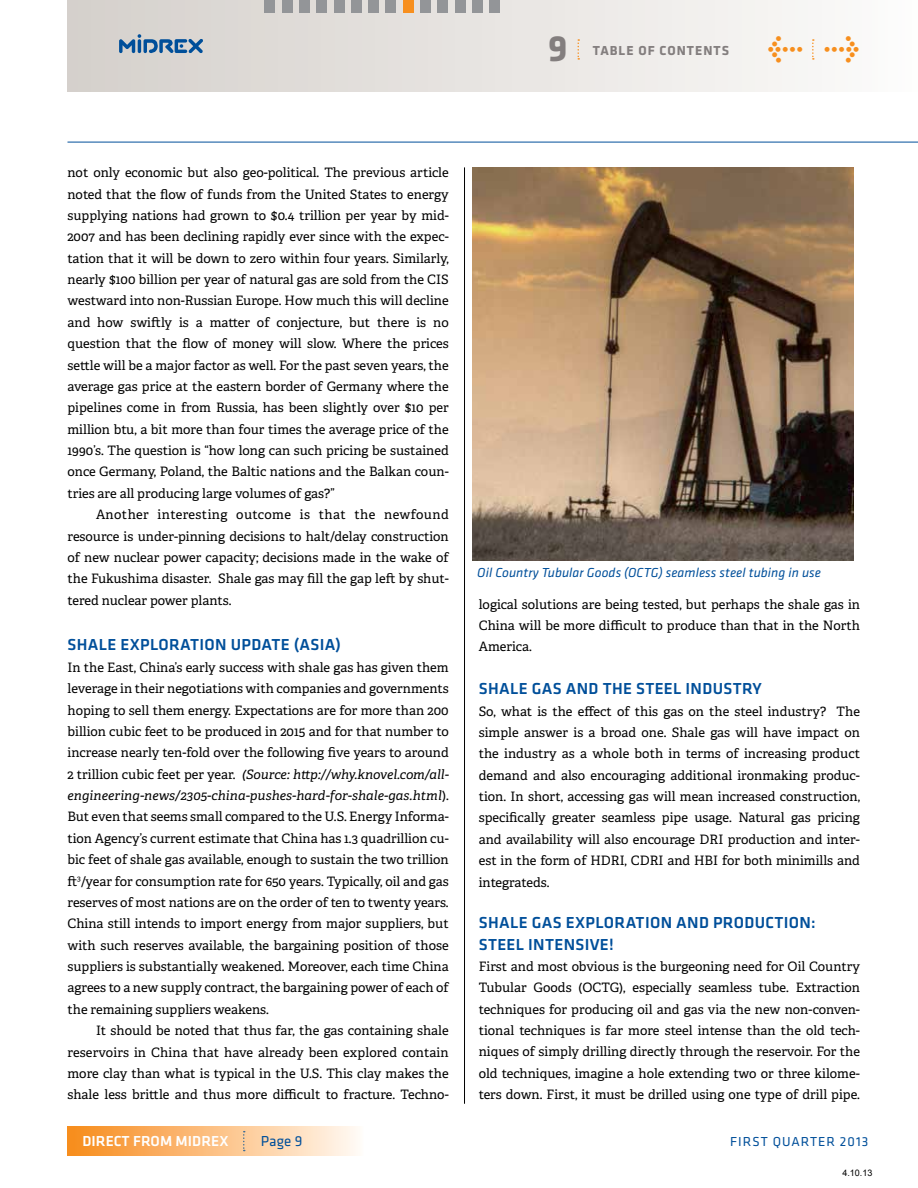
<style>
.page{position:relative;width:918px;height:1188px;background:#fff}
.page>*{position:absolute;margin:0;border:0;box-sizing:border-box;transform-origin:0 0}
.t1{font:700 37.8px "Klavika";color:#837e7e}
.t2{font:700 29.1px "Meta Plus";color:#f78f1e}
.t3{font:500 16.5px/21.8px "Klavika";letter-spacing:.02em;color:#004f9a}
.t4{font:500 15px "Klavika";letter-spacing:.005em;color:#fff}
.t5{font:15px "Klavika";color:#004f9a}
.t6{font:italic 13.5px "Klavika";letter-spacing:.005em;color:#004f9a}
.t7{font:13.5px "Klavika";letter-spacing:.075em;color:#004f9a}
.t8{font:700 13.5px "Klavika";letter-spacing:.075em;color:#837e7e}
.t9{font:12.9px/21.3px "Adelle";color:#000;text-align:justify}
.t10{font:9px "Arial";color:#000}
.s1{font-style:italic}
</style>
<div class="page">
<div style="left:68px;top:1126px;width:296px;height:30px;background:linear-gradient(to right,#f78a1a,#fffaf4)"></div>
<div style="left:67px;top:0;width:851px;height:92px;background:linear-gradient(to right,#d4cfcb,#fcfbfa)"></div>
<svg style="left:119px;top:34px;width:84px;height:20px;background:#829fba"></svg>
<hr style="left:67px;top:142px;width:851px;height:1px;background:#004f9a">
<hr style="left:464px;top:167px;width:1px;height:937px;background:#000">
<svg style="left:243px;top:1131px;width:2px;height:20px"></svg>
<svg style="left:812px;top:39px;width:2px;height:21px"></svg>
<svg style="left:577px;top:39px;width:2px;height:21px"></svg>
<div style="left:265px;top:0;width:10px;height:13px;background:#939598"></div>
<div style="left:282px;top:0;width:10px;height:13px;background:#939598"></div>
<div style="left:299px;top:0;width:11px;height:13px;background:#939598"></div>
<div style="left:317px;top:0;width:10px;height:13px;background:#939598"></div>
<div style="left:334px;top:0;width:10px;height:13px;background:#939598"></div>
<div style="left:351px;top:0;width:10px;height:13px;background:#939598"></div>
<div style="left:369px;top:0;width:10px;height:13px;background:#939598"></div>
<div style="left:386px;top:0;width:10px;height:13px;background:#939598"></div>
<div style="left:403px;top:0;width:10px;height:13px;background:#f78f1e"></div>
<div style="left:420px;top:0;width:10px;height:13px;background:#939598"></div>
<div style="left:438px;top:0;width:10px;height:13px;background:#939598"></div>
<div style="left:455px;top:0;width:10px;height:13px;background:#939598"></div>
<div style="left:472px;top:0;width:10px;height:13px;background:#939598"></div>
<div style="left:490px;top:0;width:10px;height:13px;background:#939598"></div>
<img style="left:472px;top:167px;width:381px;height:394px">
<h1 class="t1" style="left:548px;top:21px;width:21px">9</h1>
<p class="t8" style="left:593px;top:40px;width:138px">TABLE OF CONTENTS</p>
<h2 class="t2" style="left:767px;top:31px;width:95px">&lt; &gt;</h2>
<p class="t9" style="left:67px;top:162px;width:383px">not only economic but also geo-political. The previous article noted that the flow of funds from the United States to energy supplying nations had grown to $0.4 trillion per year by mid-2007 and has been declining rapidly ever since with the expec&shy;tation that it will be down to zero within four years. Similarly, nearly $100 billion per year of natural gas are sold from the CIS westward into non-Russian Europe. How much this will decline and how swiftly is a matter of conjecture, but there is no question that the flow of money will slow. Where the prices settle will be a major factor as well. For the past seven years, the average gas price at the eastern border of Germany where the pipelines come in from Russia, has been slightly over $10 per million btu, a bit more than four times the average price of the 1990’s. The question is “how long can such pricing be sustained once Germany, Poland, the Baltic nations and the Balkan coun&shy;tries are all producing large volumes of gas?”</p>
<p class="t9" style="left:67px;top:504px;width:383px;text-indent:29px">Another interesting outcome is that the newfound resource is under-pinning decisions to halt/delay construction of new nuclear power capacity; decisions made in the wake of the Fukushima disaster. Shale gas may fill the gap left by shut&shy;tered nuclear power plants.</p>
<p class="t3" style="left:67px;top:634px;width:275px">SHALE EXPLORATI ON UPDATE (ASIA)</p>
<p class="t9" style="left:67px;top:657px;width:383px">In the East, China’s early success with shale gas has given them leverage in their negotiations with companies and governments hoping to sell them energy. Expectations are for more than 200 billion cubic feet to be produced in 2015 and for that number to increase nearly ten-fold over the following five years to around 2 trillion cubic feet per year. <span class="s1">(Source: http://why.knovel.com/all&shy;engineering-news/2305-china-pushes-hard-for-shale-gas.html</span>).<br>But even that seems small compared to the U.S. Energy Informa&shy;tion Agency’s current estimate that China has 1.3 quadrillion cu&shy;bic feet of shale gas available, enough to sustain the two trillion ft<sup>3</sup>/year for consumption rate for 650 years. Typically, oil and gas reserves of most nations are on the order of ten to twenty years.<br>China still intends to import energy from major suppliers, but with such reserves available, the bargaining position of those suppliers is substantially weakened. Moreover, each time China agrees to a new supply contract, the bargaining power of each of the remaining suppliers weakens.</p>
<p class="t9" style="left:67px;top:1020px;width:383px;text-indent:29px">It should be noted that thus far, the gas containing shale reservoirs in China that have already been explored contain more clay than what is typical in the U.S. This clay makes the shale less brittle and thus more difficult to fracture. Techno-</p>
<p class="t6" style="left:477px;top:564px;width:345px">Oil Country Tubular Goods (OCTG) seamless steel tubing in use</p>
<p class="t9" style="left:479px;top:594px;width:383px">logical solutions are being tested, but perhaps the shale gas in China will be more difficult to produce than that in the North America.</p>
<p class="t3" style="left:479px;top:677px;width:284px">SHALE GAS AND THE STEEL I NDUSTRY</p>
<p class="t9" style="left:479px;top:701px;width:383px">So, what is the effect of this gas on the steel industry? The simple answer is a broad one. Shale gas will have impact on the industry as a whole both in terms of increasing product demand and also encouraging additional ironmaking produc&shy;tion. In short, accessing gas will mean increased construction, specifically greater seamless pipe usage. Natural gas pricing and availability will also encourage DRI production and inter&shy;est in the form of HDRI, CDRI and HBI for both minimills and integrateds.</p>
<p class="t3" style="left:479px;top:911px;width:338px">SHALE GAS EXPLORATI ON AND PRODUCTI ON:<br>STEEL I NTENSIVE!</p>
<p class="t9" style="left:479px;top:956px;width:383px">First and most obvious is the burgeoning need for Oil Country Tubular Goods (OCTG), especially seamless tube. Extraction techniques for producing oil and gas via the new non-conven&shy;tional techniques is far more steel intense than the old tech&shy;niques of simply drilling directly through the reservoir. For the old techniques, imagine a hole extending two or three kilome&shy;ters down. First, it must be drilled using one type of drill pipe.</p>
<p class="t4" style="left:82px;top:1131px;width:148px">DI RECT FROM MI DREX</p>
<p class="t5" style="left:261px;top:1132px;width:43px">PAGE 9</p>
<p class="t7" style="left:730px;top:1133px;width:140px">FIRST QUARTER 2013</p>
<p class="t10" style="left:842px;top:1167px;width:32px">4.10.13</p>
</div>
